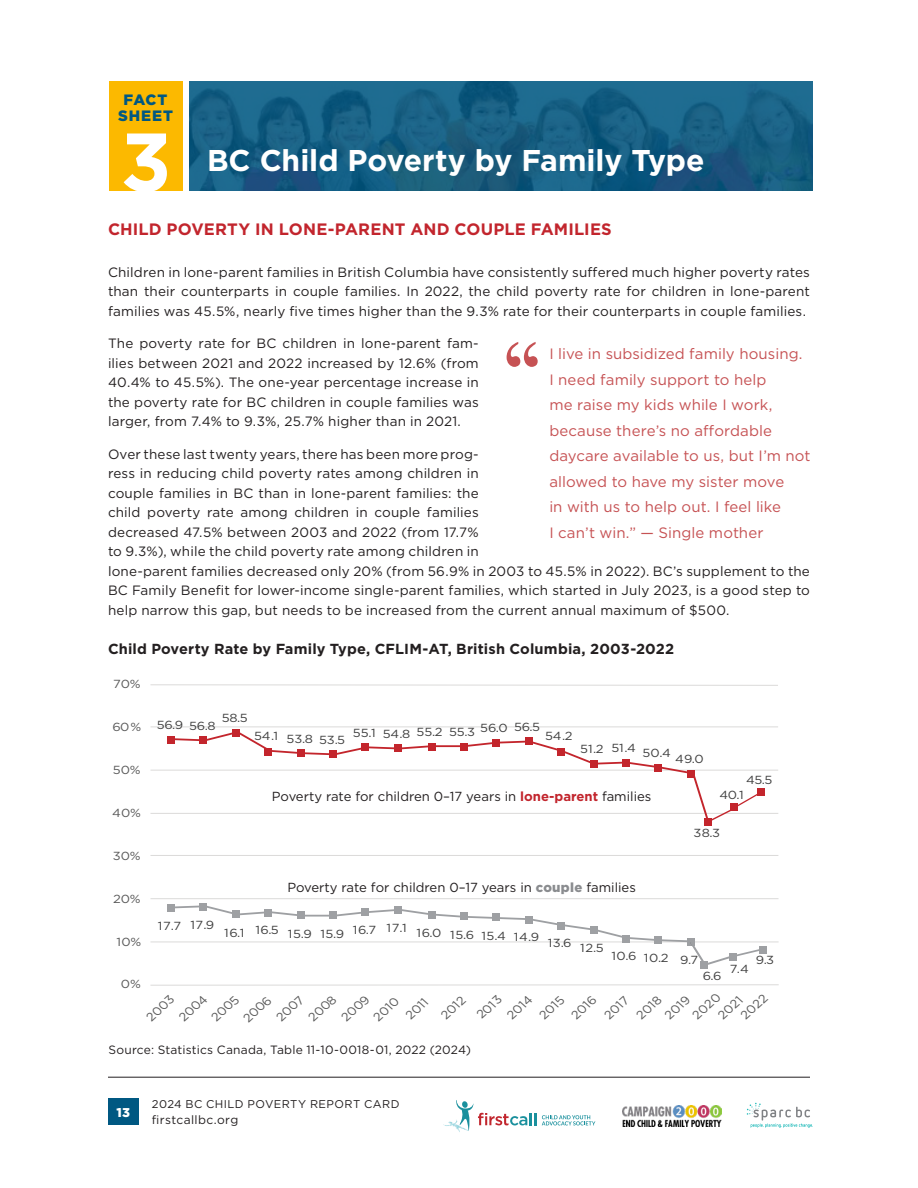
<style>
.page{position:relative;width:918px;height:1188px;background:#fff}
.page>*{position:absolute;margin:0;border:0;box-sizing:border-box;transform-origin:0 0}
.callout_red_10_pt{font:99px "Times New Roman";color:#c65254;scale:.93 1}
.kicker{font:700 82.5px "Gotham";color:#fff}
.head_1{font:700 30px "Gotham";letter-spacing:-.005em;color:#fff}
.head_2{font:700 16.5px "Gotham";letter-spacing:.01em;color:#c2252d}
.callout_pink_woman_quote{font:15px/25.5px "Gotham";letter-spacing:.005em;color:#c65254}
.kicker_FACT_SHEET{font:900 15px/16.5px "Gotham";letter-spacing:.06em;color:#005882;text-align:center}
.figure_head{font:700 14.55px "Gotham";letter-spacing:.01em;color:#231f20}
.body_text{font:13.5px/19.5px "Gotham";letter-spacing:.01em;color:#231f20;text-align:justify}
.figure_text{font:13.2px "Gotham";color:#231f20}
.t1{font:900 12.75px "Gotham";color:#fff}
.t2{font:12.3px/23.7px "Gotham";color:#595959}
.figure_source{font:12px "Gotham";letter-spacing:.015em;color:#231f20}
.t3{font:11.7px "Gotham";letter-spacing:.01em;color:#404040;scale:1.11 1}
.t4{font:11.7px "Gotham";letter-spacing:.04em;color:#404040;scale:1.11 1}
.t5{font:11.7px "Gotham";letter-spacing:-.01em;color:#404040;scale:1.11 1}
.t6{font:11.7px "Gotham";color:#595959;scale:1.11 1}
.t7{font:11.25px "Gotham";letter-spacing:.04em;color:#231f20}
.s1{font-weight:700;color:#c2252d}
.s2{font-weight:900;color:#8a8c8f}
</style>
<div class="page">
<div style="left:108px;top:1098px;width:31px;height:27px;background:#005882"></div>
<hr style="left:108px;top:1077px;width:702px;height:1px;background:#231f20">
<svg style="left:747px;top:1103px;width:66px;height:25px"></svg>
<svg style="left:542px;top:1115px;width:53px;height:10px"></svg>
<svg style="left:443px;top:1100px;width:93px;height:32px"></svg>
<img style="left:622px;top:1106px;width:100px;height:21px">
<svg style="left:189px;top:81px;width:623px;height:109px;background:#175f83"></svg>
<div style="left:109px;top:81px;width:73px;height:109px;background:#fcb900"></div>
<svg style="left:150px;top:684px;width:629px;height:259px"></svg>
<hr style="left:150px;top:984px;width:629px;height:2px;background:#dad9d8">
<div style="left:167px;top:905px;width:8px;height:7px;background:#9ea0a3"></div>
<div style="left:200px;top:903px;width:7px;height:7px;background:#9ea0a3"></div>
<div style="left:167px;top:736px;width:8px;height:7px;background:#c3252c"></div>
<div style="left:232px;top:729px;width:8px;height:7px;background:#c3252c"></div>
<div style="left:704px;top:818px;width:8px;height:7px;background:#c3252c"></div>
<svg style="left:171px;top:904px;width:592px;height:64px"></svg>
<div style="left:759px;top:946px;width:8px;height:7px;background:#9ea0a3"></div>
<svg style="left:171px;top:730px;width:594px;height:94px"></svg>
<div style="left:757px;top:789px;width:8px;height:7px;background:#c3252c"></div>
<p class="kicker_FACT_SHEET" style="left:118px;top:91px;width:56px">FACT<br>SHEET</p>
<p class="kicker" style="left:120px;top:107px;width:53px">3</p>
<p class="head_1" style="left:207px;top:140px;width:499px">BC Child Poverty by Family Type</p>
<p class="head_2" style="left:108px;top:218px;width:505px">CHILD POVERTY IN LONE-PARENT AND COUPLE FAMILIES</p>
<p class="body_text" style="left:108px;top:262px;width:704px">Children in lone-parent families in British Columbia have consistently suffered much higher poverty rates than their counterparts in couple families. In 2022, the child poverty rate for children in lone-parent families was 45.5%, nearly five times higher than the 9.3% rate for their counterparts in couple families.</p>
<p class="body_text" style="left:108px;top:333px;width:372px">The poverty rate for BC children in lone-parent fam&shy;ilies between 2021 and 2022 increased by 12.6% (from 40.4% to 45.5%). The one-year percentage increase in the poverty rate for BC children in couple families was larger, from 7.4% to 9.3%, 25.7% higher than in 2021.</p>
<p class="body_text" style="left:108px;top:444px;width:704px;text-align:left">Over these last twenty years, there has been more prog-<br>ress in reducing child poverty rates among children in<br>couple families in BC than in lone-parent families: the<br>child poverty rate among children in couple families<br>decreased 47.5% between 2003 and 2022 (from 17.7%<br>to 9.3%), while the child poverty rate among children in<br>lone-parent families decreased only 20% (from 56.9% in 2003 to 45.5% in 2022). BC’s supplement to the BC Family Benefit for lower-income single-parent families, which started in July 2023, is a good step to help narrow this gap, but needs to be increased from the current annual maximum of $500.</p>
<p class="figure_head" style="left:108px;top:639px;width:568px">Child Poverty Rate by Family Type, CFLIM-AT, British Columbia, 2003-2022</p>
<p class="callout_red_10_pt" style="left:498px;top:309px;width:53px">‘‘</p>
<p class="callout_pink_woman_quote" style="left:549px;top:341px;width:263px">I live in subsidized family housing.<br>I need family support to help<br>me raise my kids while I work, because there’s no affordable daycare available to us, but I’m not allowed to have my sister move<br>in with us to help out. I feel like<br>I can’t win.” — Single mother</p>
<p class="t6" style="left:113px;top:676px;width:26px">70%</p>
<p class="t6" style="left:112px;top:719px;width:28px">60%</p>
<p class="t6" style="left:113px;top:763px;width:26px">50%</p>
<p class="t6" style="left:112px;top:806px;width:28px">40%</p>
<p class="t6" style="left:113px;top:848px;width:26px">30%</p>
<p class="t6" style="left:113px;top:891px;width:26px">20%</p>
<p class="t3" style="left:222px;top:710px;width:25px">58.5</p>
<p class="t3" style="left:157px;top:718px;width:55px">56.9 56.8</p>
<p class="t3" style="left:254px;top:731px;width:84px">54.1 53.8 53.5</p>
<p class="t5" style="left:353px;top:724px;width:170px">55.1 54.8 55.2 55.3 56.0 56.5</p>
<p class="t3" style="left:545px;top:729px;width:26px">54.2</p>
<p class="t3" style="left:580px;top:742px;width:83px">51.2 51.4 50.4</p>
<p class="t3" style="left:675px;top:751px;width:27px">49.0</p>
<p class="figure_text" style="left:272px;top:788px;width:381px">Poverty rate for children 0–17 years in <span class="s1">lone-parent</span> families</p>
<p class="t3" style="left:746px;top:772px;width:25px">45.5</p>
<p class="t3" style="left:720px;top:788px;width:23px">40.1</p>
<p class="figure_text" style="left:287px;top:878px;width:350px">Poverty rate for children 0–17 years in <span class="s2">couple</span> families</p>
<p class="t3" style="left:694px;top:825px;width:25px">38.3</p>
<p class="t3" style="left:158px;top:917px;width:52px">17.7 17.9</p>
<p class="t4" style="left:224px;top:926px;width:285px">16.1 16.5 15.9 15.9 16.7 17.1 16.0 15.6 15.4 14.9</p>
<p class="t6" style="left:116px;top:934px;width:24px">10%</p>
<p class="t3" style="left:548px;top:938px;width:52px">13.6 12.5</p>
<p class="t3" style="left:611px;top:951px;width:80px">10.6 10.2 9.7</p>
<p class="t3" style="left:756px;top:952px;width:18px">9.3</p>
<p class="t3" style="left:730px;top:961px;width:19px">7.4</p>
<p class="t2" style="left:735px;top:1007px;width:33px;rotate:-42deg">2022</p>
<p class="t3" style="left:703px;top:968px;width:18px">6.6</p>
<p class="t6" style="left:121px;top:976px;width:19px">0%</p>
<p class="t2" style="left:141px;top:1010px;width:34px;rotate:-42deg">2003</p>
<p class="t2" style="left:173px;top:1010px;width:34px;rotate:-42deg">2004</p>
<p class="t2" style="left:205px;top:1010px;width:34px;rotate:-42deg">2005</p>
<p class="t2" style="left:237px;top:1011px;width:34px;rotate:-42deg">2006</p>
<p class="t2" style="left:270px;top:1010px;width:34px;rotate:-42deg">2007</p>
<p class="t2" style="left:303px;top:1010px;width:34px;rotate:-42deg">2008</p>
<p class="t2" style="left:335px;top:1010px;width:34px;rotate:-42deg">2009</p>
<p class="t2" style="left:368px;top:1010px;width:31px;rotate:-42deg">2010</p>
<p class="t2" style="left:400px;top:1008px;width:26px;rotate:-42deg">2011</p>
<p class="t2" style="left:455px;top:990px;width:30px;text-indent:-27px;rotate:-42deg">2012<br>2013</p>
<p class="t2" style="left:501px;top:1007px;width:31px;rotate:-42deg">2014</p>
<p class="t2" style="left:533px;top:1007px;width:30px;rotate:-42deg">2015</p>
<p class="t2" style="left:565px;top:1007px;width:30px;rotate:-42deg">2016</p>
<p class="t2" style="left:598px;top:1007px;width:30px;rotate:-42deg">2017</p>
<p class="t2" style="left:631px;top:1007px;width:30px;rotate:-42deg">2018</p>
<p class="t2" style="left:676px;top:996px;width:34px;line-height:18.5px;text-indent:-21px;rotate:-42deg">2019<br>2020</p>
<p class="t2" style="left:712px;top:1007px;width:30px;rotate:-42deg">2021</p>
<p class="figure_source" style="left:109px;top:1042px;width:364px">Source: Statistics Canada, Table 11-10-0018-01, 2022 (2024)</p>
<p class="t1" style="left:117px;top:1103px;width:15px">13</p>
<p class="t7" style="left:152px;top:1096px;width:249px">2024 BC CHILD POVERTY REPORT CARD</p>
<p class="figure_source" style="left:152px;top:1112px;width:88px">firstcallbc.org</p>
</div>
